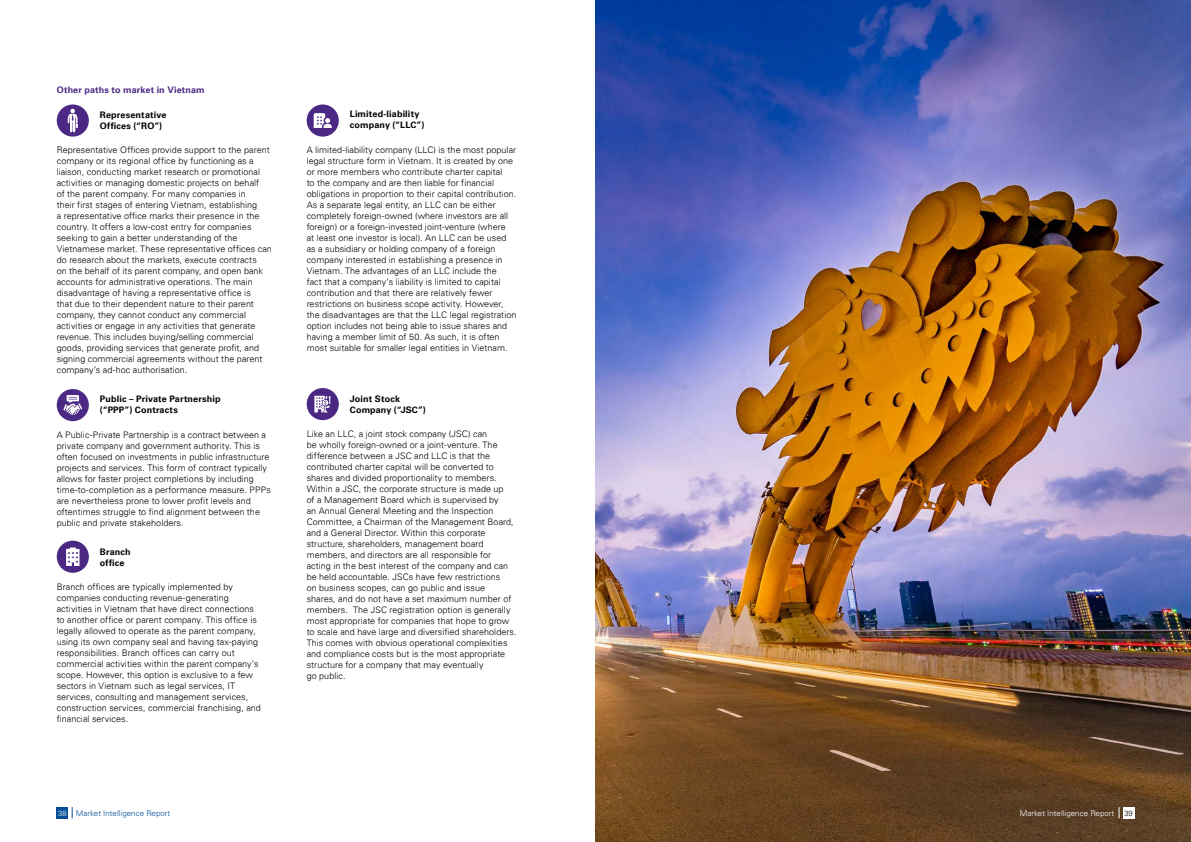
<style>
.page{position:relative;width:1191px;height:842px;background:#fff}
.page>*{position:absolute;margin:0;border:0;box-sizing:border-box;transform-origin:0 0}
.t1{font:300 9px/11px "Univers 45";letter-spacing:.005em;color:#000}
.t2{font:700 9px/11px "Univers 65";letter-spacing:.015em;color:#000}
.t3{font:700 9px "Univers 65";letter-spacing:.015em;color:#4b2884}
.t4{font:300 8px "Univers LT Std";color:#004e98}
.t5{font:300 8px "Univers LT Std";color:#fff}
.t6{font:300 7.5px "Univers LT Std";color:#000101}
.s1{font-size:7.5px;color:#fff}
</style>
<div class="page">
<div style="left:57px;top:104px;width:32px;height:33px;background:#4b2884;border-radius:50%"></div>
<div style="left:307px;top:104px;width:32px;height:33px;background:#4b2884;border-radius:50%"></div>
<div style="left:307px;top:388px;width:32px;height:32px;background:#4b2884;border-radius:50%"></div>
<div style="left:57px;top:389px;width:32px;height:32px;background:#4b2884;border-radius:50%"></div>
<div style="left:57px;top:541px;width:32px;height:32px;background:#4b2884;border-radius:50%"></div>
<img style="left:595px;top:0;width:596px;height:842px">
<svg style="left:68px;top:109px;width:10px;height:23px"></svg>
<svg style="left:63px;top:395px;width:19px;height:20px"></svg>
<svg style="left:66px;top:547px;width:13px;height:19px"></svg>
<svg style="left:314px;top:113px;width:18px;height:15px"></svg>
<svg style="left:314px;top:396px;width:17px;height:16px"></svg>
<div style="left:1123px;top:807px;width:11px;height:11px;background:#fff"></div>
<div style="left:57px;top:807px;width:11px;height:11px;background:#004e98"></div>
<p class="t3" style="left:57px;top:85px;width:149px">Other paths to market in Vietnam</p>
<p class="t2" style="left:100px;top:109px;width:68px">Representative<br>Offices (“RO”)</p>
<p class="t1" style="left:57px;top:145px;width:217px">Representative Offices provide support to the parent company or its regional office by functioning as a liaison, conducting market research or promotional activities or managing domestic projects on behalf<br>of the parent company. For many companies in<br>their first stages of entering Vietnam, establishing<br>a representative office marks their presence in the country. It offers a low-cost entry for companies seeking to gain a better understanding of the Vietnamese market. These representative offices can do research about the markets, execute contracts<br>on the behalf of its parent company, and open bank accounts for administrative operations. The main disadvantage of having a representative office is<br>that due to their dependent nature to their parent company, they cannot conduct any commercial activities or engage in any activities that generate revenue. This includes buying/selling commercial goods, providing services that generate profit, and signing commercial agreements without the parent company’s ad-hoc authorisation.</p>
<p class="t2" style="left:100px;top:394px;width:122px">Public – Private Partnership (“PPP”) Contracts</p>
<p class="t1" style="left:57px;top:429px;width:216px">A Public-Private Partnership is a contract between a private company and government authority. This is often focused on investments in public infrastructure projects and services. This form of contract typically allows for faster project completions by including time-to-completion as a performance measure. PPPs are nevertheless prone to lower profit levels and oftentimes struggle to find alignment between the public and private stakeholders.</p>
<p class="t2" style="left:100px;top:546px;width:32px">Branch office</p>
<p class="t1" style="left:57px;top:581px;width:206px">Branch offices are typically implemented by companies conducting revenue-generating activities in Vietnam that have direct connections to another office or parent company. This office is legally allowed to operate as the parent company, using its own company seal and having tax-paying responsibilities. Branch offices can carry out commercial activities within the parent company’s scope. However, this option is exclusive to a few sectors in Vietnam such as legal services, IT services, consulting and management services, construction services, commercial franchising, and financial services.</p>
<p class="t2" style="left:350px;top:109px;width:76px">Limited-liability company (“LLC”)</p>
<p class="t1" style="left:307px;top:144px;width:211px">A limited-liability company (LLC) is the most popular legal structure form in Vietnam. It is created by one or more members who contribute charter capital<br>to the company and are then liable for financial obligations in proportion to their capital contribution.<br>As a separate legal entity, an LLC can be either completely foreign-owned (where investors are all foreign) or a foreign-invested joint-venture (where<br>at least one investor is local). An LLC can be used as a subsidiary or holding company of a foreign company interested in establishing a presence in Vietnam. The advantages of an LLC include the<br>fact that a company’s liability is limited to capital contribution and that there are relatively fewer restrictions on business scope activity. However, the disadvantages are that the LLC legal registration option includes not being able to issue shares and having a member limit of 50. As such, it is often most suitable for smaller legal entities in Vietnam.</p>
<p class="t2" style="left:350px;top:393px;width:78px">Joint Stock<br>Company (“JSC”)</p>
<p class="t1" style="left:307px;top:429px;width:211px">Like an LLC, a joint stock company (JSC) can<br>be wholly foreign-owned or a joint-venture. The difference between a JSC and LLC is that the contributed charter capital will be converted to shares and divided proportionality to members.<br>Within a JSC, the corporate structure is made up<br>of a Management Board which is supervised by<br>an Annual General Meeting and the Inspection Committee, a Chairman of the Management Board, and a General Director. Within this corporate structure, shareholders, management board members, and directors are all responsible for acting in the best interest of the company and can be held accountable. JSCs have few restrictions<br>on business scopes, can go public and issue<br>shares, and do not have a set maximum number of members. The JSC registration option is generally most appropriate for companies that hope to grow to scale and have large and diversified shareholders.<br>This comes with obvious operational complexities and compliance costs but is the most appropriate structure for a company that may eventually<br>go public.</p>
<p class="t4" style="left:58px;top:808px;width:114px"><span class="s1">38</span> Market Intelligence Report</p>
<p class="t5" style="left:1019px;top:808px;width:96px">Market Intelligence Report</p>
<p class="t6" style="left:1124px;top:808px;width:10px">39</p>
</div>
